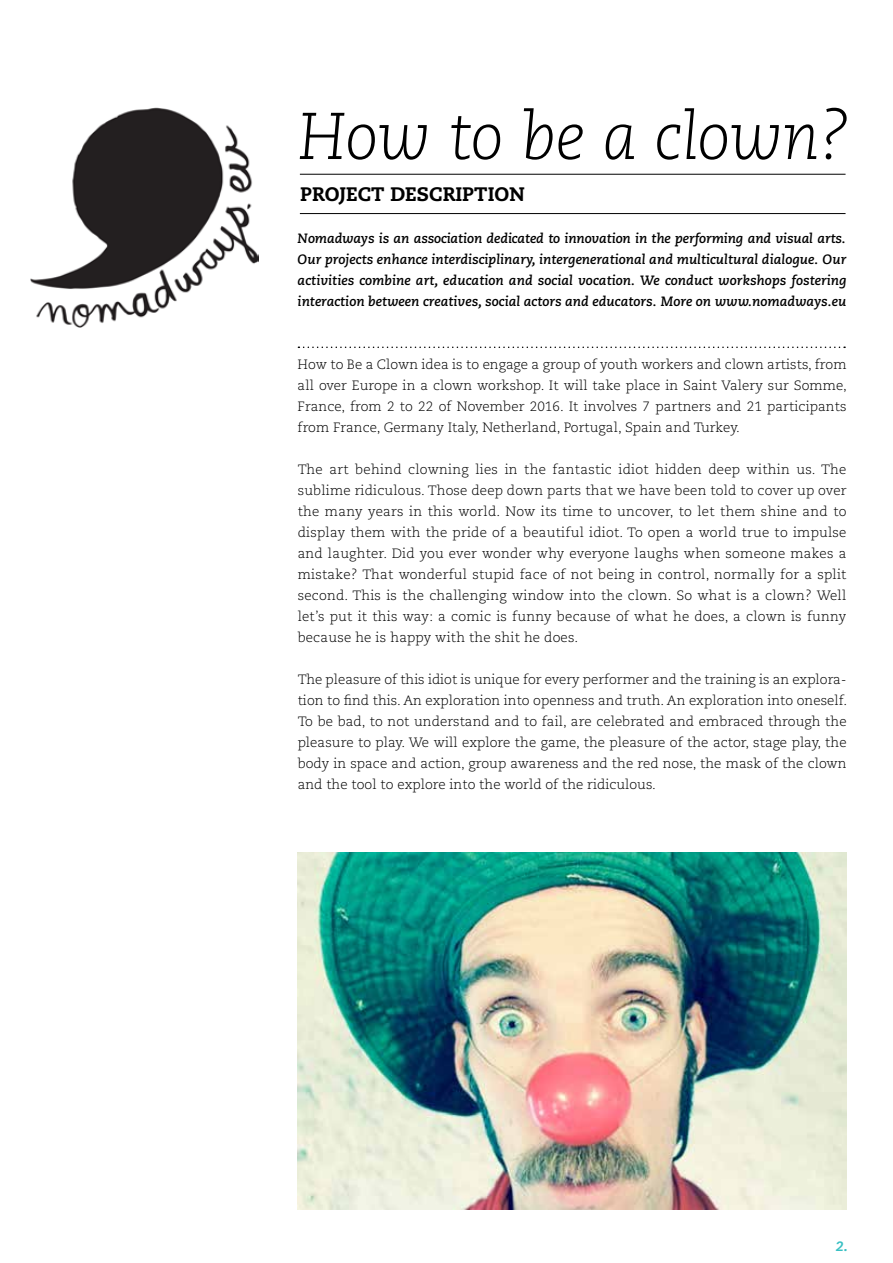
<style>
.page{position:relative;width:893px;height:1263px;background:#fff}
.page>*{position:absolute;margin:0;border:0;box-sizing:border-box;transform-origin:0 0}
.t1{font:italic 300 66px "Caecilia LT Std";letter-spacing:-.005em;color:#000}
.t2{font:800 19.5px "Caecilia LT Std";letter-spacing:.005em;color:#000}
.t3{font:300 13.5px/21px "Caecilia LT Std";letter-spacing:.005em;color:#000;text-align:justify}
.t4{font:italic 700 13.5px/21px "Caecilia LT Std";letter-spacing:.005em;color:#000;text-align:justify}
.t5{font:italic 800 13.5px "Caecilia LT Std";color:#39c0c3}
</style>
<div class="page">
<hr style="left:300px;top:213px;width:545px;height:1px;background:#000">
<hr style="left:300px;top:174px;width:545px;height:1px;background:#000">
<img style="left:31px;top:107px;width:227px;height:220px">
<svg style="left:298px;top:347px;width:547px;height:1px"></svg>
<img style="left:297px;top:852px;width:550px;height:357px">
<h1 class="t1" style="left:298px;top:99px;width:555px">How to be a clown?</h1>
<h2 class="t2" style="left:300px;top:182px;width:226px">PROJECT DESCRIPTION</h2>
<p class="t4" style="left:298px;top:228px;width:551px">Nomadways is an association dedicated to innovation in the performing and visual arts.<br>Our projects enhance interdisciplinary, intergenerational and multicultural dialogue. Our activities combine art, education and social vocation. We conduct workshops fostering interaction between creatives, social actors and educators. More on www.nomadways.eu</p>
<p class="t3" style="left:298px;top:354px;width:551px">How to Be a Clown idea is to engage a group of youth workers and clown artists, from all over Europe in a clown workshop. It will take place in Saint Valery sur Somme, France, from 2 to 22 of November 2016. It involves 7 partners and 21 participants from France, Germany Italy, Netherland, Portugal, Spain and Turkey.</p>
<p class="t3" style="left:298px;top:459px;width:550px">The art behind clowning lies in the fantastic idiot hidden deep within us. The sublime ridiculous. Those deep down parts that we have been told to cover up over the many years in this world. Now its time to uncover, to let them shine and to display them with the pride of a beautiful idiot. To open a world true to impulse and laughter. Did you ever wonder why everyone laughs when someone makes a mistake? That wonderful stupid face of not being in control, normally for a split second. This is the challenging window into the clown. So what is a clown? Well let’s put it this way: a comic is funny because of what he does, a clown is funny because he is happy with the shit he does.</p>
<p class="t3" style="left:298px;top:669px;width:551px">The pleasure of this idiot is unique for every performer and the training is an explora&shy;tion to find this. An exploration into openness and truth. An exploration into oneself.<br>To be bad, to not understand and to fail, are celebrated and embraced through the pleasure to play. We will explore the game, the pleasure of the actor, stage play, the body in space and action, group awareness and the red nose, the mask of the clown and the tool to explore into the world of the ridiculous.</p>
<p class="t5" style="left:836px;top:1238px;width:14px">2.</p>
</div>
